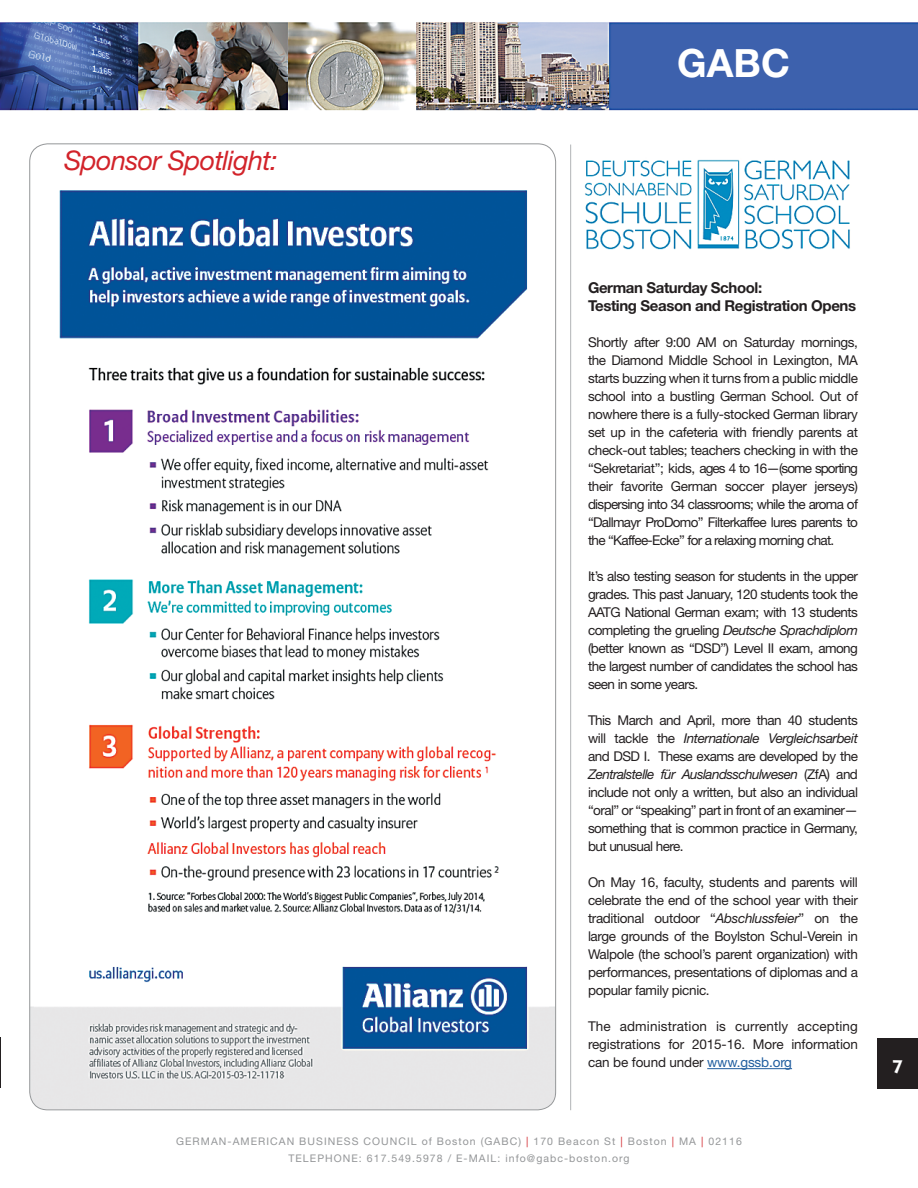
<style>
.page{position:relative;width:918px;height:1188px;background:#fff}
.page>*{position:absolute;margin:0;border:0;box-sizing:border-box;transform-origin:0 0}
.t1{font:700 39px "Helvetica Neue LT Std";color:#fff}
.t2{font:italic 27px "Helvetica Neue LT Std";letter-spacing:-.025em;color:#d2232a}
.t3{font:700 18px "Lithos Pro";color:#fff}
.t4{font:700 15px/18px "Helvetica Neue LT Std";letter-spacing:-.025em;color:#231f20}
.t5{font:13.5px/18px "Helvetica Neue LT Std";letter-spacing:-.04em;color:#231f20;text-align:justify}
.t6{font:10.5px/16.8px "Helvetica Neue LT Std";letter-spacing:.1em;color:#949698;text-align:center}
.s1{font-style:italic}
.s2{color:#215e9f}
.s3{color:#d2232a}
</style>
<div class="page">
<img style="left:0;top:22px;width:918px;height:1089px">
<hr style="left:0;top:1037px;width:1px;height:51px;background:#231f20">
<div style="left:878px;top:1039px;width:40px;height:50px;background:#231f20"></div>
<hr style="left:570px;top:145px;width:1px;height:965px;background:#b2b4b6">
<hr style="left:707px;top:1068px;width:85px;height:1px;background:#215e9f">
<h2 class="t2" style="left:64px;top:145px;width:215px">Sponsor Spotlight:</h2>
<h1 class="t1" style="left:677px;top:39px;width:114px">GABC</h1>
<p class="t4" style="left:588px;top:279px;width:270px">German Saturday School:<br>Testing Season and Registration Opens</p>
<p class="t5" style="left:588px;top:333px;width:272px">Shortly after 9:00 AM on Saturday mornings, the Diamond Middle School in Lexington, MA starts buzzing when it turns from a public middle school into a bustling German School. Out of nowhere there is a fully-stocked German library set up in the cafeteria with friendly parents at check-out tables; teachers checking in with the “Sekretariat”; kids, ages 4 to 16—(some sporting their favorite German soccer player jerseys) dispersing into 34 classrooms; while the aroma of “Dallmayr ProDomo” Filterkaffee lures parents to the “Kaffee-Ecke” for a relaxing morning chat.</p>
<p class="t5" style="left:588px;top:567px;width:272px">It’s also testing season for students in the upper grades. This past January, 120 students took the AATG National German exam; with 13 students completing the grueling <span class="s1">Deutsche Sprachdiplom </span>(better known as “DSD”) Level II exam, among the largest number of candidates the school has seen in some years.</p>
<p class="t5" style="left:588px;top:711px;width:272px">This March and April, more than 40 students will tackle the <span class="s1">Internationale Vergleichsarbeit </span>and DSD I. These exams are developed by the <span class="s1">Zentralstelle für Auslandsschulwesen</span> (ZfA) and include not only a written, but also an individual “oral” or “speaking” part in front of an examiner— something that is common practice in Germany, but unusual here.</p>
<p class="t5" style="left:588px;top:873px;width:272px">On May 16, faculty, students and parents will celebrate the end of the school year with their traditional outdoor “<span class="s1">Abschlussfeier</span>” on the large grounds of the Boylston Schul-Verein in Walpole (the school’s parent organization) with performances, presentations of diplomas and a popular family picnic.</p>
<p class="t5" style="left:588px;top:1017px;width:272px">The administration is currently accepting registrations for 2015-16. More information can be found under <span class="s2">www.gssb.org</span></p>
<p class="t6" style="left:176px;top:1133px;width:567px">GERMAN-AMERICAN BUSINESS COUNCIL of Boston (GABC) <span class="s3">|</span> 170 Beacon St <span class="s3">|</span> Boston <span class="s3">|</span> MA <span class="s3">|</span> 02116<br>TELEPHONE: 617.549.5978 / E-MAIL: info@gabc-boston.org</p>
<h3 class="t3" style="left:891px;top:1056px;width:15px">7</h3>
</div>
